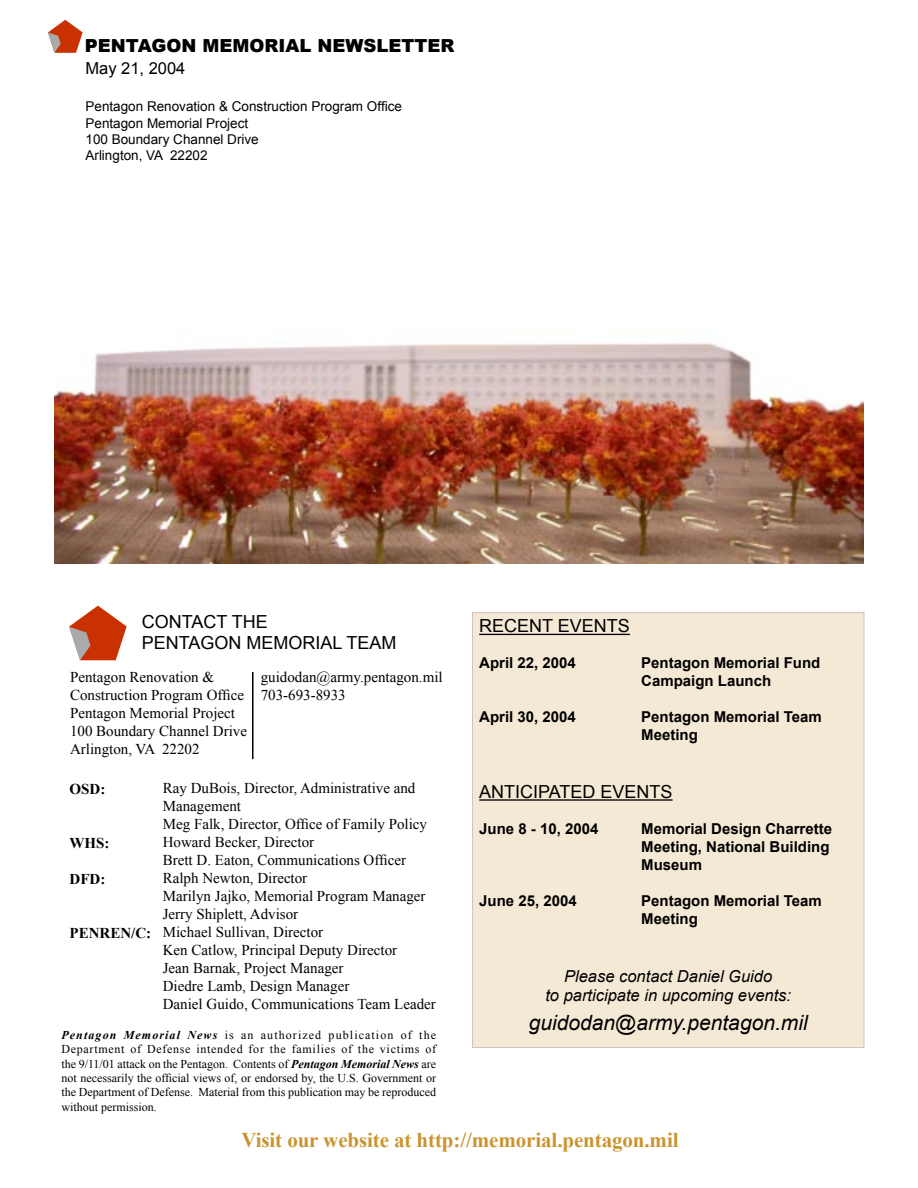
<style>
.page{position:relative;width:918px;height:1188px;background:#fff}
.page>*{position:absolute;margin:0;border:0;box-sizing:border-box;transform-origin:0 0}
.t1{font:700 21px "Times New Roman";letter-spacing:-.005em;color:#ca932c}
.t2{font:italic 21px "Arial";color:#000}
.t3{font:18px/21.6px "Arial";color:#000}
.t4{font:900 18px "Arial";color:#000}
.t5{font:italic 16.5px/19.8px "Arial";color:#000;text-align:center}
.t6{font:16.5px "Arial";color:#000}
.t7{font:15px/18px "Times New Roman";color:#000}
.t8{font:700 15px/18px "Arial";color:#000}
.t9{font:700 15px "Times New Roman";color:#000}
.t10{font:13.5px "Arial";color:#000}
.t11{font:12px/14.4px "Times New Roman";color:#000;text-align:justify}
.s1{font-weight:700;font-style:italic}
</style>
<div class="page">
<img style="left:54px;top:343px;width:810px;height:220px">
<svg style="left:69px;top:606px;width:58px;height:54px"></svg>
<hr style="left:252px;top:672px;width:2px;height:87px;background:#000">
<div style="left:472px;top:613px;width:392px;height:435px;background:#f4e9d5"></div>
<hr style="left:479px;top:634px;width:151px;height:1px;background:#000">
<hr style="left:479px;top:799px;width:194px;height:2px;background:#000">
<svg style="left:48px;top:20px;width:35px;height:33px"></svg>
<p class="t4" style="left:85px;top:32px;width:371px">PENTAGON MEMORIAL NEWSLETTER</p>
<p class="t6" style="left:86px;top:56px;width:101px">May 21, 2004</p>
<p class="t10" style="left:86px;top:97px;width:318px">Pentagon Renovation &amp; Construction Program Office</p>
<p class="t10" style="left:86px;top:114px;width:164px">Pentagon Memorial Project</p>
<p class="t10" style="left:86px;top:130px;width:175px">100 Boundary Channel Drive</p>
<p class="t10" style="left:86px;top:146px;width:124px">Arlington, VA 22202</p>
<p class="t3" style="left:142px;top:610px;width:256px">CONTACT THE<br>PENTAGON MEMORIAL TEAM</p>
<p class="t7" style="left:70px;top:668px;width:176px">Pentagon Renovation &amp;<br>Construction Program Office</p>
<p class="t7" style="left:70px;top:704px;width:166px">Pentagon Memorial Project</p>
<p class="t7" style="left:70px;top:722px;width:179px">100 Boundary Channel Drive</p>
<p class="t7" style="left:70px;top:740px;width:131px">Arlington, VA 22202</p>
<p class="t9" style="left:70px;top:778px;width:37px">OSD:</p>
<p class="t7" style="left:261px;top:668px;width:183px">guidodan@army.pentagon.mil</p>
<p class="t7" style="left:261px;top:686px;width:86px">703-693-8933</p>
<p class="t7" style="left:163px;top:779px;width:254px">Ray DuBois, Director, Administrative and</p>
<p class="t7" style="left:163px;top:797px;width:80px">Management</p>
<p class="t7" style="left:163px;top:815px;width:266px">Meg Falk, Director, Office of Family Policy</p>
<p class="t7" style="left:163px;top:833px;width:153px">Howard Becker, Director</p>
<p class="t7" style="left:163px;top:851px;width:245px">Brett D. Eaton, Communications Officer</p>
<p class="t7" style="left:163px;top:869px;width:146px">Ralph Newton, Director</p>
<p class="t7" style="left:163px;top:887px;width:264px">Marilyn Jajko, Memorial Program Manager</p>
<p class="t7" style="left:163px;top:905px;width:137px">Jerry Shiplett, Advisor</p>
<p class="t7" style="left:163px;top:923px;width:236px">Michael Sullivan, Director<br>Ken Catlow, Principal Deputy Director</p>
<p class="t7" style="left:163px;top:959px;width:182px">Jean Barnak, Project Manager</p>
<p class="t7" style="left:163px;top:977px;width:188px">Diedre Lamb, Design Manager</p>
<p class="t7" style="left:163px;top:995px;width:275px">Daniel Guido, Communications Team Leader</p>
<p class="t9" style="left:70px;top:832px;width:42px">WHS:</p>
<p class="t9" style="left:70px;top:868px;width:37px">DFD:</p>
<p class="t9" style="left:70px;top:922px;width:83px">PENREN/C:</p>
<p class="t11" style="left:62px;top:1027px;width:376px"><span class="s1">Pentagon Memorial News</span> is an authorized publication of the Department of Defense intended for the families of the victims of the 9/11/01 attack on the Pentagon. Contents of <span class="s1">Pentagon Memorial News</span> are not necessarily the official views of, or endorsed by, the U.S. Government or the Department of Defense. Material from this publication may be reproduced without permission.</p>
<p class="t3" style="left:479px;top:615px;width:152px">RECENT EVENTS</p>
<p class="t8" style="left:479px;top:654px;width:98px">April 22, 2004</p>
<p class="t8" style="left:641px;top:654px;width:181px">Pentagon Memorial Fund<br>Campaign Launch</p>
<p class="t8" style="left:479px;top:708px;width:98px">April 30, 2004</p>
<p class="t8" style="left:641px;top:708px;width:182px">Pentagon Memorial Team<br>Meeting</p>
<p class="t3" style="left:479px;top:781px;width:195px">ANTICIPATED EVENTS</p>
<p class="t8" style="left:479px;top:820px;width:121px">June 8 - 10, 2004</p>
<p class="t8" style="left:641px;top:820px;width:192px">Memorial Design Charrette</p>
<p class="t8" style="left:641px;top:838px;width:190px">Meeting, National Building</p>
<p class="t8" style="left:641px;top:856px;width:62px">Museum</p>
<p class="t8" style="left:479px;top:892px;width:99px">June 25, 2004</p>
<p class="t8" style="left:641px;top:892px;width:182px">Pentagon Memorial Team<br>Meeting</p>
<p class="t5" style="left:545px;top:966px;width:247px">Please contact Daniel Guido<br>to participate in upcoming events:</p>
<p class="t2" style="left:529px;top:1008px;width:280px">guidodan@army.pentagon.mil</p>
<p class="t1" style="left:242px;top:1126px;width:439px">Visit our website at http://memorial.pentagon.mil</p>
</div>
